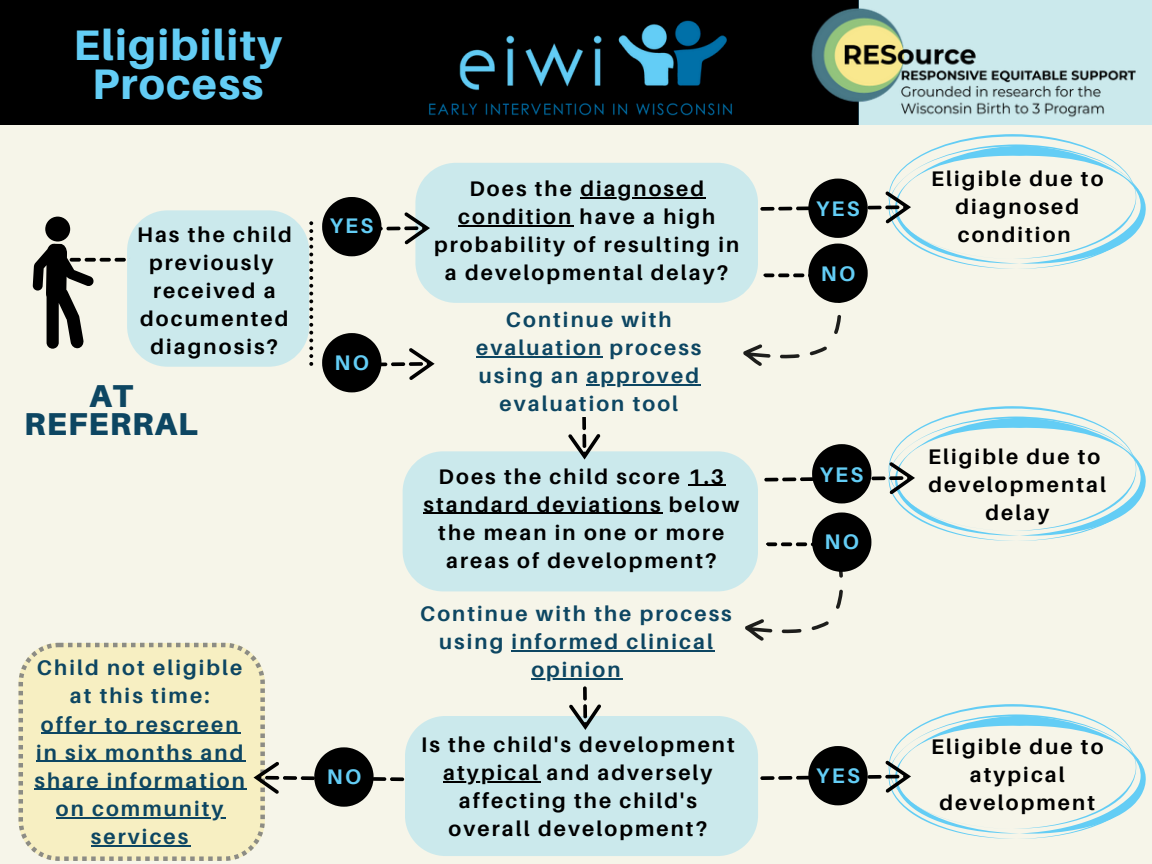
<style>
.page{position:relative;width:1152px;height:864px;background:#f6f5e9}
.page>*{position:absolute;margin:0;border:0;box-sizing:border-box;transform-origin:0 0}
.t1{font:800 42.75px/38.2px "Aileron";letter-spacing:.03em;color:#63cdf5;text-align:center}
.t2{font:900 31.65px "Aileron";letter-spacing:.03em;color:#0d4662}
.t3{font:700 21.15px/28.2px "Aileron";letter-spacing:.1em;color:#000;text-align:center}
.t4{font:700 21.15px/28.2px "Aileron";letter-spacing:.1em;color:#0d4662;text-align:center}
.t5{font:700 21.15px "Aileron";letter-spacing:.11em;color:#63cdf5}
</style>
<div class="page">
<div style="left:0;top:0;width:858px;height:125px;background:#000"></div>
<div style="left:127px;top:210px;width:182px;height:157px;background:#cbe9ec;border-radius:40px"></div>
<svg style="left:810px;top:346px;width:17px;height:10px"></svg>
<svg style="left:780px;top:354px;width:20px;height:5px"></svg>
<svg style="left:743px;top:344px;width:28px;height:22px"></svg>
<div style="left:415px;top:163px;width:343px;height:140px;background:#cbe9ec;border-radius:40px"></div>
<hr style="left:580px;top:197px;width:126px;height:1px;background:#000">
<hr style="left:458px;top:225px;width:115px;height:1px;background:#000">
<svg style="left:309px;top:221px;width:4px;height:145px"></svg>
<div style="left:45px;top:217px;width:25px;height:25px;background:#000;border-radius:50%"></div>
<img style="left:429px;top:20px;width:303px;height:96px">
<svg style="left:760px;top:134px;width:386px;height:200px"></svg>
<svg style="left:811px;top:621px;width:18px;height:9px"></svg>
<svg style="left:782px;top:629px;width:20px;height:4px"></svg>
<svg style="left:745px;top:619px;width:28px;height:22px"></svg>
<div style="left:403px;top:451px;width:355px;height:140px;background:#cbe9ec;border-radius:40px"></div>
<hr style="left:688px;top:485px;width:38px;height:1px;background:#000">
<hr style="left:424px;top:513px;width:239px;height:1px;background:#000">
<svg style="left:33px;top:220px;width:98px;height:129px"></svg>
<svg style="left:764px;top:406px;width:382px;height:203px"></svg>
<svg style="left:760px;top:704px;width:386px;height:135px"></svg>
<div style="left:405px;top:716px;width:353px;height:140px;background:#cbe9ec"></div>
<svg style="left:322px;top:197px;width:108px;height:59px"></svg>
<svg style="left:322px;top:333px;width:113px;height:59px"></svg>
<svg style="left:567px;top:417px;width:37px;height:43px"></svg>
<svg style="left:569px;top:686px;width:35px;height:45px"></svg>
<div style="left:858px;top:0;width:294px;height:125px;background:#cbe9ec"></div>
<img style="left:811px;top:7px;width:325px;height:118px">
<svg style="left:19px;top:643px;width:246px;height:218px;background:#efe9bf"></svg>
<svg style="left:253px;top:747px;width:152px;height:60px"></svg>
<hr style="left:443px;top:781px;width:97px;height:1px;background:#000">
<hr style="left:476px;top:356px;width:127px;height:1px;background:#0d4662">
<hr style="left:587px;top:384px;width:114px;height:1px;background:#0d4662">
<hr style="left:41px;top:733px;width:200px;height:1px;background:#0d4662">
<hr style="left:36px;top:761px;width:209px;height:1px;background:#0d4662">
<hr style="left:34px;top:789px;width:213px;height:1px;background:#0d4662">
<hr style="left:56px;top:817px;width:170px;height:1px;background:#0d4662">
<hr style="left:91px;top:845px;width:100px;height:1px;background:#0d4662">
<hr style="left:512px;top:650px;width:203px;height:1px;background:#0d4662">
<hr style="left:531px;top:678px;width:92px;height:1px;background:#0d4662">
<p class="t1" style="left:73px;top:25px;width:210px">Eligibility<br>Process</p>
<p class="t3" style="left:137px;top:220px;width:156px">Has the child previously</p>
<p class="t3" style="left:140px;top:276px;width:150px">received a documented diagnosis?</p>
<p class="t2" style="left:89px;top:377px;width:45px">AT</p>
<p class="t2" style="left:24px;top:405px;width:175px">REFERRAL</p>
<p class="t4" style="left:37px;top:653px;width:207px">Child not eligible</p>
<p class="t4" style="left:70px;top:681px;width:141px">at this time:</p>
<p class="t4" style="left:41px;top:710px;width:199px">offer to rescreen</p>
<p class="t4" style="left:34px;top:738px;width:212px;text-align:left">in six months and share information</p>
<p class="t4" style="left:56px;top:794px;width:169px">on community services</p>
<p class="t5" style="left:330px;top:213px;width:45px">YES</p>
<p class="t5" style="left:335px;top:350px;width:36px">NO</p>
<p class="t3" style="left:434px;top:174px;width:307px">Does the diagnosed condition have a high probability of resulting in a developmental delay?</p>
<p class="t3" style="left:931px;top:164px;width:174px">Eligible due to diagnosed condition</p>
<p class="t5" style="left:816px;top:195px;width:45px">YES</p>
<p class="t5" style="left:821px;top:261px;width:36px">NO</p>
<p class="t4" style="left:476px;top:305px;width:227px">Continue with evaluation process using an approved evaluation tool</p>
<p class="t3" style="left:424px;top:462px;width:317px">Does the child score 1.3 standard deviations below the mean in one or more areas of development?</p>
<p class="t4" style="left:420px;top:599px;width:313px">Continue with the process using informed clinical opinion</p>
<p class="t5" style="left:820px;top:461px;width:45px">YES</p>
<p class="t5" style="left:825px;top:529px;width:36px">NO</p>
<p class="t3" style="left:928px;top:442px;width:174px">Eligible due to</p>
<p class="t3" style="left:929px;top:470px;width:179px">developmental delay</p>
<p class="t3" style="left:421px;top:730px;width:315px">Is the child's development atypical and adversely affecting the child's overall development?</p>
<p class="t5" style="left:327px;top:763px;width:36px">NO</p>
<p class="t5" style="left:816px;top:762px;width:45px">YES</p>
<p class="t3" style="left:931px;top:732px;width:174px">Eligible due to atypical development</p>
</div>
